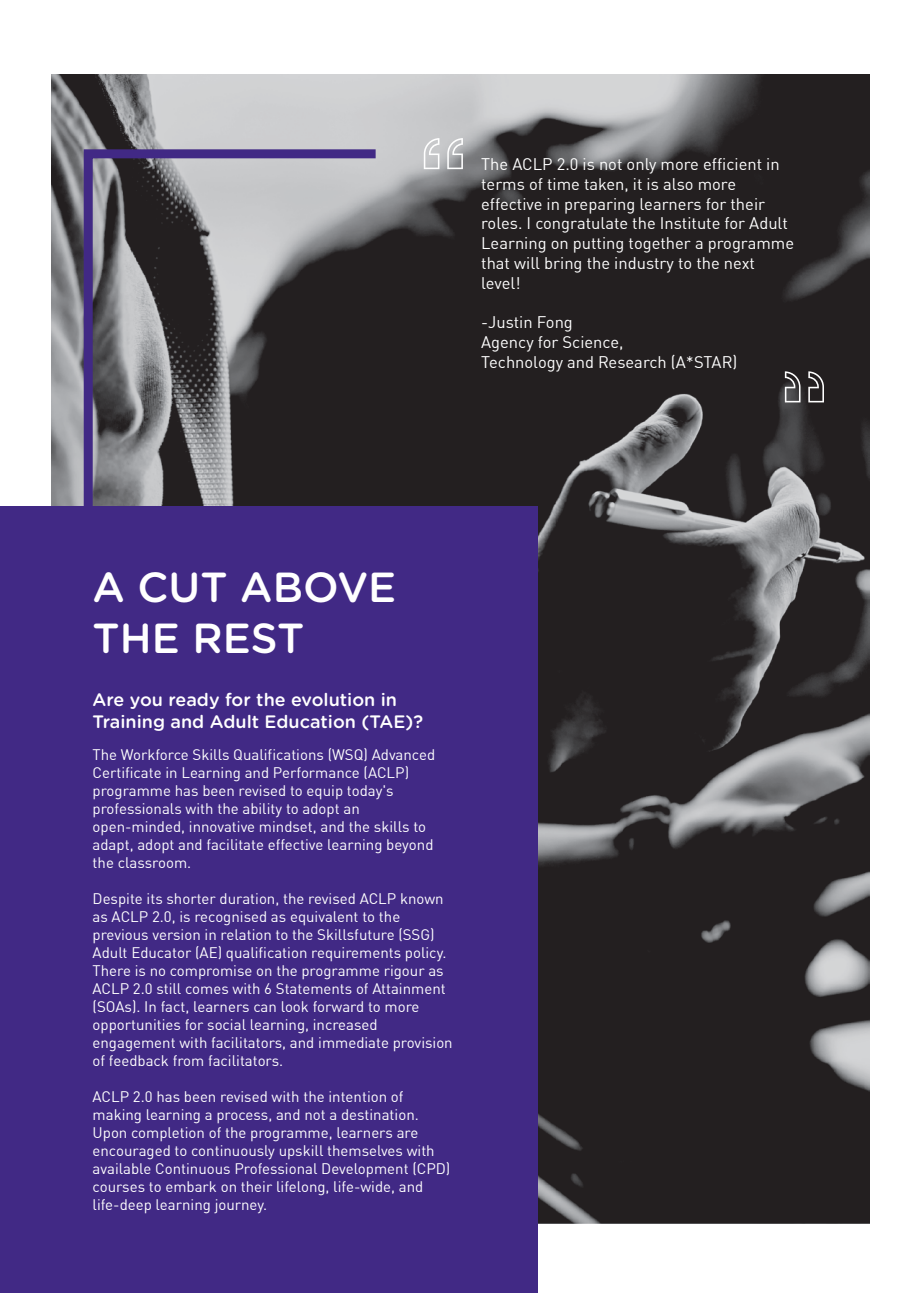
<style>
.page{position:relative;width:923px;height:1293px;background:#fff}
.page>*{position:absolute;margin:0;border:0;box-sizing:border-box;transform-origin:0 0}
.t1{font:500 42px/50.4px "Gotham Rounded";color:#fff}
.t2{font:500 18px/21.6px "Gotham Rounded";color:#fff}
.t3{font:16.5px/19.8px "DIN Offc";color:#fff}
.t4{font:15px/18px "DIN Offc";color:#fff}
</style>
<div class="page">
<img style="left:51px;top:74px;width:819px;height:1149px">
<div style="left:0;top:506px;width:537px;height:786px;background:#412985"></div>
<svg style="left:447px;top:138px;width:16px;height:31px"></svg>
<svg style="left:424px;top:138px;width:15px;height:31px"></svg>
<svg style="left:785px;top:371px;width:15px;height:31px"></svg>
<svg style="left:808px;top:371px;width:16px;height:31px"></svg>
<svg style="left:79px;top:145px;width:306px;height:361px;background:#636067"></svg>
<p class="t3" style="left:481px;top:154px;width:314px">The ACLP 2.0 is not only more efficient in terms of time taken, it is also more effective in preparing learners for their roles. I congratulate the Institute for Adult Learning on putting together a programme that will bring the industry to the next level!</p>
<p class="t3" style="left:481px;top:313px;width:258px">-Justin Fong<br>Agency for Science,<br>Technology and Research (A*STAR)</p>
<h1 class="t1" style="left:93px;top:561px;width:305px">A CUT ABOVE<br>THE REST</h1>
<p class="t2" style="left:93px;top:688px;width:332px">Are you ready for the evolution in<br>Training and Adult Education (TAE)?</p>
<p class="t4" style="left:93px;top:745px;width:344px">The Workforce Skills Qualifications (WSQ) Advanced Certificate in Learning and Performance (ACLP) programme has been revised to equip today's professionals with the ability to adopt an open-minded, innovative mindset, and the skills to adapt, adopt and facilitate effective learning beyond the classroom.</p>
<p class="t4" style="left:93px;top:889px;width:362px">Despite its shorter duration, the revised ACLP known as ACLP 2.0, is recognised as equivalent to the previous version in relation to the Skillsfuture (SSG)<br>Adult Educator (AE) qualification requirements policy.<br>There is no compromise on the programme rigour as ACLP 2.0 still comes with 6 Statements of Attainment (SOAs). In fact, learners can look forward to more opportunities for social learning, increased engagement with facilitators, and immediate provision of feedback from facilitators.</p>
<p class="t4" style="left:93px;top:1087px;width:359px">ACLP 2.0 has been revised with the intention of making learning a process, and not a destination.<br>Upon completion of the programme, learners are encouraged to continuously upskill themselves with available Continuous Professional Development (CPD) courses to embark on their lifelong, life-wide, and life-deep learning journey.</p>
</div>
